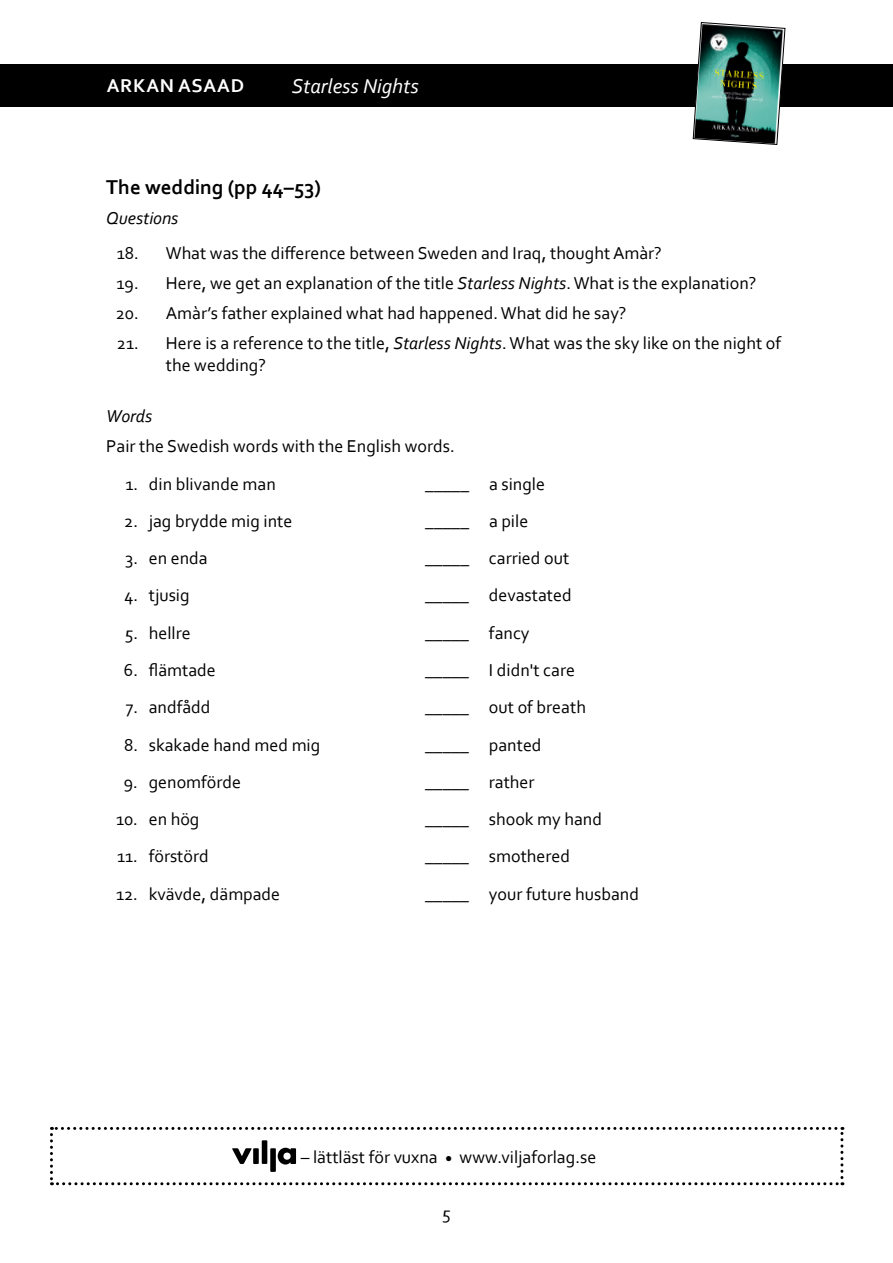
<style>
.page{position:relative;width:893px;height:1263px;background:#fff}
.page>*{position:absolute;margin:0;border:0;box-sizing:border-box;transform-origin:0 0}
.t1{font:700 21px "Corbel";color:#000}
.t2{font:italic 21px "Corbel";color:#fff}
.t3{font:700 19.5px "Corbel";letter-spacing:.04em;color:#fff}
.t4{font:18px/21.6px "Corbel";color:#000}
.t5{font:italic 18px "Corbel";color:#000}
.s1{font-style:italic}
</style>
<div class="page">
<div style="left:0;top:64px;width:893px;height:42px;background:#000"></div>
<img style="left:693px;top:22px;width:92px;height:123px">
<svg style="left:50px;top:1127px;width:793px;height:58px"></svg>
<p class="t3" style="left:107px;top:74px;width:139px">ARKAN ASAAD</p>
<p class="t2" style="left:292px;top:73px;width:128px">Starless Nights</p>
<p class="t1" style="left:106px;top:174px;width:216px">The wedding (pp 44–53)</p>
<p class="t5" style="left:106px;top:207px;width:74px">Questions</p>
<p class="t4" style="left:117px;top:241px;width:547px">18. What was the difference between Sweden and Iraq, thought Amàr?</p>
<p class="t4" style="left:117px;top:272px;width:641px">19. Here, we get an explanation of the title <span class="s1">Starless Nights</span>. What is the explanation?</p>
<p class="t4" style="left:116px;top:302px;width:512px">20. Amàr’s father explained what had happened. What did he say?</p>
<p class="t4" style="left:166px;top:332px;width:617px;text-indent:-49px">21. Here is a reference to the title, <span class="s1">Starless Nights</span>. What was the sky like on the night of the wedding?</p>
<p class="t5" style="left:106px;top:405px;width:47px">Words</p>
<p class="t4" style="left:106px;top:435px;width:350px">Pair the Swedish words with the English words.</p>
<p class="t4" style="left:125px;top:472px;width:152px">1. din blivande man</p>
<p class="t4" style="left:425px;top:472px;width:121px">_____ a single</p>
<p class="t4" style="left:124px;top:510px;width:170px">2. jag brydde mig inte</p>
<p class="t4" style="left:425px;top:510px;width:105px">_____ a pile</p>
<p class="t4" style="left:125px;top:547px;width:84px">3. en enda</p>
<p class="t4" style="left:425px;top:547px;width:146px">_____ carried out</p>
<p class="t4" style="left:124px;top:584px;width:67px">4. tjusig</p>
<p class="t4" style="left:425px;top:584px;width:148px">_____ devastated</p>
<p class="t4" style="left:125px;top:621px;width:67px">5. hellre</p>
<p class="t4" style="left:425px;top:621px;width:106px">_____ fancy</p>
<p class="t4" style="left:124px;top:659px;width:93px">6. flämtade</p>
<p class="t4" style="left:425px;top:659px;width:151px">_____ I didn't care</p>
<p class="t4" style="left:126px;top:696px;width:86px">7. andfådd</p>
<p class="t4" style="left:425px;top:696px;width:162px">_____ out of breath</p>
<p class="t4" style="left:124px;top:733px;width:198px">8. skakade hand med mig</p>
<p class="t4" style="left:425px;top:733px;width:118px">_____ panted</p>
<p class="t4" style="left:124px;top:770px;width:119px">9. genomförde</p>
<p class="t4" style="left:425px;top:770px;width:111px">_____ rather</p>
<p class="t4" style="left:116px;top:808px;width:85px">10. en hög</p>
<p class="t4" style="left:425px;top:808px;width:178px">_____ shook my hand</p>
<p class="t4" style="left:117px;top:845px;width:93px">11. förstörd</p>
<p class="t4" style="left:425px;top:845px;width:146px">_____ smothered</p>
<p class="t4" style="left:116px;top:882px;width:166px">12. kvävde, dämpade</p>
<p class="t4" style="left:425px;top:882px;width:215px">_____ your future husband</p>
<p class="t4" style="left:301px;top:1145px;width:297px">– lättläst för vuxna <sub>•</sub> www.viljaforlag.se</p>
<p class="t4" style="left:442px;top:1202px;width:10px">5</p>
</div>
